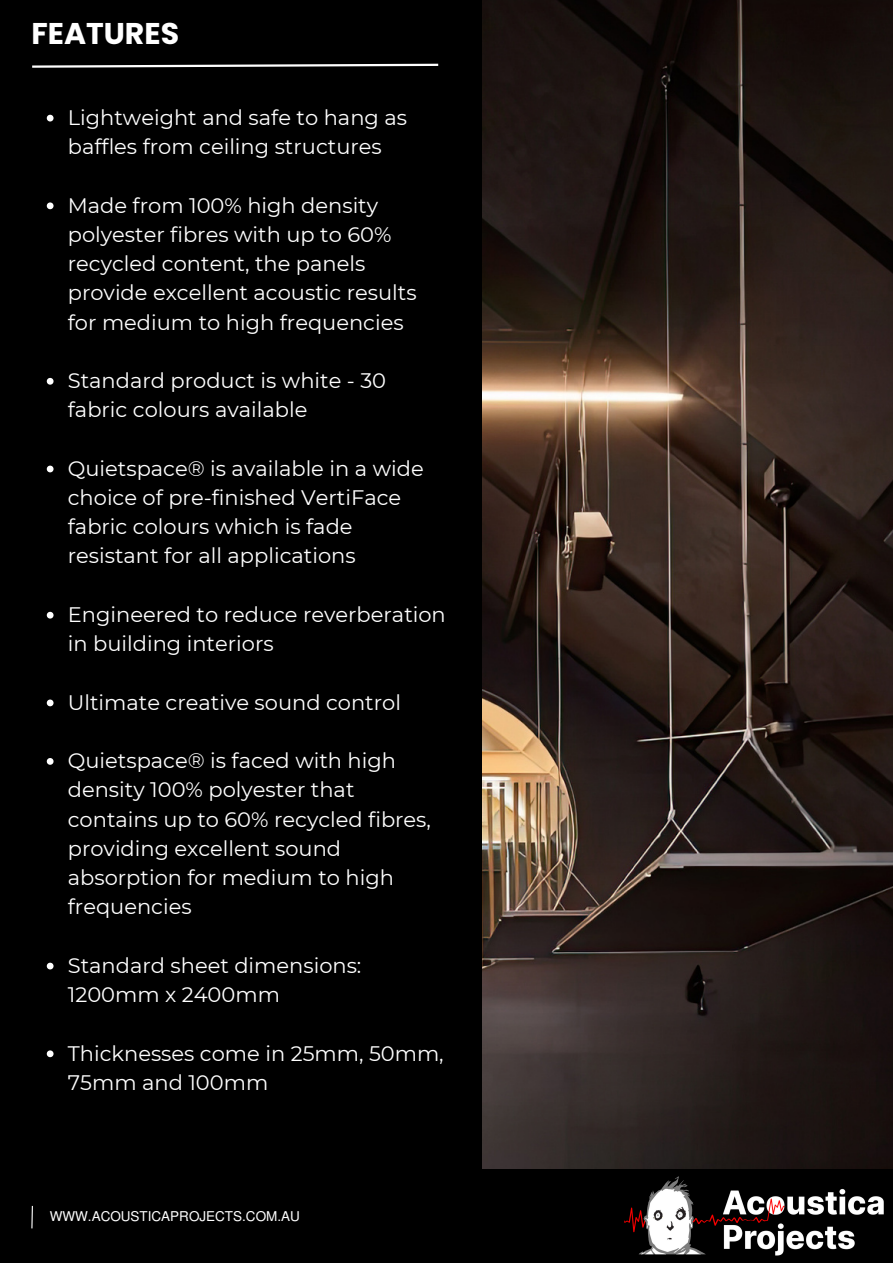
<style>
.page{position:relative;width:893px;height:1264px;background:#fff}
.page>*{position:absolute;margin:0;border:0;box-sizing:border-box;transform-origin:0 0}
.t1{font:700 30px "Poppins";color:#fff}
.t2{font:21px/29.2px "Montserrat";color:#fff}
.t3{font:13.5px "Mukti";color:#fff}
</style>
<div class="page">
<img style="left:482px;top:0;width:410px;height:1169px">
<div style="left:0;top:0;width:482px;height:1236px;background:#000"></div>
<svg style="left:32px;top:63px;width:407px;height:5px"></svg>
<div style="left:0;top:1169px;width:892px;height:93px;background:#000"></div>
<svg style="left:31px;top:1205px;width:2px;height:24px"></svg>
<img style="left:624px;top:1176px;width:260px;height:80px">
<svg style="left:47px;top:115px;width:7px;height:6px"></svg>
<svg style="left:47px;top:202px;width:7px;height:7px"></svg>
<svg style="left:47px;top:378px;width:7px;height:6px"></svg>
<svg style="left:47px;top:465px;width:7px;height:7px"></svg>
<svg style="left:47px;top:612px;width:7px;height:6px"></svg>
<svg style="left:47px;top:699px;width:7px;height:7px"></svg>
<svg style="left:47px;top:758px;width:7px;height:6px"></svg>
<svg style="left:47px;top:962px;width:7px;height:7px"></svg>
<svg style="left:47px;top:1050px;width:7px;height:7px"></svg>
<h1 class="t1" style="left:31px;top:13px;width:149px">FEATURES</h1>
<p class="t2" style="left:68px;top:103px;width:341px">Lightweight and safe to hang as baffles from ceiling structures</p>
<p class="t2" style="left:68px;top:190px;width:350px">Made from 100% high density polyester fibres with up to 60% recycled content, the panels provide excellent acoustic results for medium to high frequencies</p>
<p class="t2" style="left:68px;top:366px;width:320px">Standard product is white - 30 fabric colours available</p>
<p class="t2" style="left:68px;top:453px;width:357px">Quietspace® is available in a wide choice of pre-finished VertiFace fabric colours which is fade resistant for all applications</p>
<p class="t2" style="left:68px;top:599px;width:379px">Engineered to reduce reverberation in building interiors</p>
<p class="t2" style="left:68px;top:687px;width:334px">Ultimate creative sound control</p>
<p class="t2" style="left:68px;top:746px;width:364px">Quietspace® is faced with high density 100% polyester that contains up to 60% recycled fibres, providing excellent sound absorption for medium to high frequencies</p>
<p class="t2" style="left:68px;top:950px;width:295px">Standard sheet dimensions:<br>1200mm x 2400mm</p>
<p class="t2" style="left:68px;top:1038px;width:377px">Thicknesses come in 25mm, 50mm,<br>75mm and 100mm</p>
<p class="t3" style="left:50px;top:1207px;width:251px">WWW.ACOUSTICAPROJECTS.COM.AU</p>
</div>
